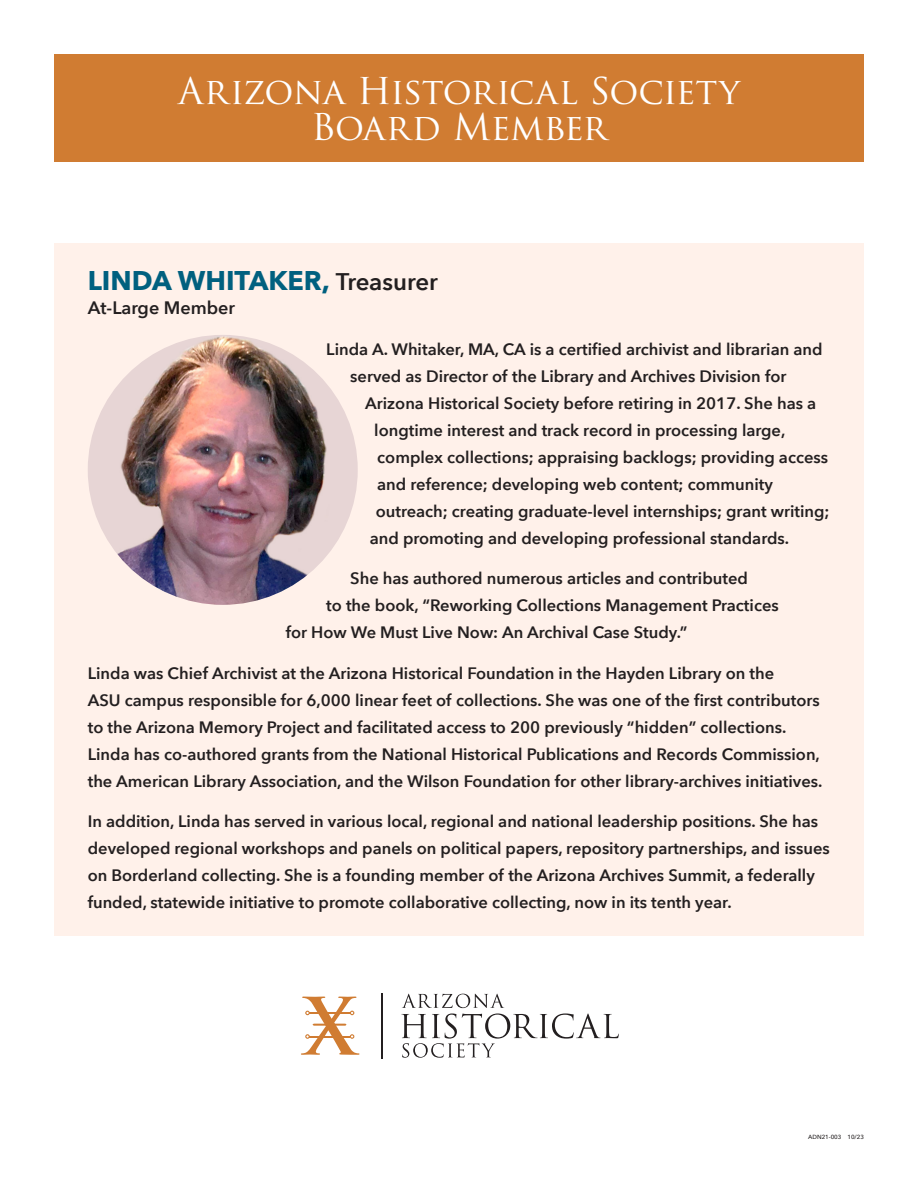
<style>
.page{position:relative;width:918px;height:1188px;background:#fff}
.page>*{position:absolute;margin:0;border:0;box-sizing:border-box;transform-origin:0 0}
.t1{font:36px/36px "Trajan Pro";letter-spacing:-.015em;color:#fff;text-align:center}
.name{font:700 27px "Avenir Next LT Pro";color:#00607f}
.name-2{font:600 18px "Avenir Next LT Pro";color:#231f20}
.text_demi{font:600 16.5px/27px "Avenir Next LT Pro";color:#231f20}
.t2{font:500 6px "Avenir Next LT Pro";color:#231f20}
.s1{font-weight:600;font-size:24px;color:#231f20}
</style>
<div class="page">
<div style="left:54px;top:54px;width:810px;height:108px;background:#d07c32"></div>
<svg style="left:402px;top:994px;width:102px;height:14px"></svg>
<svg style="left:401px;top:1014px;width:218px;height:44px"></svg>
<svg style="left:301px;top:997px;width:59px;height:58px"></svg>
<hr style="left:381px;top:993px;width:1px;height:65px;background:#231f20">
<div style="left:54px;top:243px;width:810px;height:692px;background:#fff1ea"></div>
<img style="left:88px;top:335px;width:270px;height:270px;border-radius:135px">
<h1 class="t1" style="left:178px;top:72px;width:563px">Arizona Historical Society<br>Board Member</h1>
<p class="name" style="left:88px;top:264px;width:352px">LINDA WHITAKER, <span class="s1">Treasurer</span></p>
<p class="name-2" style="left:88px;top:297px;width:149px">At-Large Member</p>
<p class="text_demi" style="left:326px;top:336px;width:498px">Linda A. Whitaker, MA, CA is a certified archivist and librarian and</p>
<p class="text_demi" style="left:350px;top:363px;width:438px">served as Director of the Library and Archives Division for</p>
<p class="text_demi" style="left:365px;top:390px;width:453px">Arizona Historical Society before retiring in 2017. She has a</p>
<p class="text_demi" style="left:374px;top:417px;width:413px">longtime interest and track record in processing large,</p>
<p class="text_demi" style="left:377px;top:444px;width:453px">complex collections; appraising backlogs; providing access</p>
<p class="text_demi" style="left:377px;top:471px;width:397px">and reference; developing web content; community</p>
<p class="text_demi" style="left:376px;top:498px;width:455px">outreach; creating graduate-level internships; grant writing;</p>
<p class="text_demi" style="left:370px;top:525px;width:421px">and promoting and developing professional standards.</p>
<p class="text_demi" style="left:350px;top:565px;width:399px">She has authored numerous articles and contributed</p>
<p class="text_demi" style="left:326px;top:592px;width:454px">to the book, “Reworking Collections Management Practices</p>
<p class="text_demi" style="left:286px;top:619px;width:403px">for How We Must Live Now: An Archival Case Study.”</p>
<p class="text_demi" style="left:88px;top:660px;width:736px">Linda was Chief Archivist at the Arizona Historical Foundation in the Hayden Library on the<br>ASU campus responsible for 6,000 linear feet of collections. She was one of the first contributors to the Arizona Memory Project and facilitated access to 200 previously “hidden” collections.<br>Linda has co-authored grants from the National Historical Publications and Records Commission, the American Library Association, and the Wilson Foundation for other library-archives initiatives.</p>
<p class="text_demi" style="left:88px;top:808px;width:744px">In addition, Linda has served in various local, regional and national leadership positions. She has developed regional workshops and panels on political papers, repository partnerships, and issues on Borderland collecting. She is a founding member of the Arizona Archives Summit, a federally funded, statewide initiative to promote collaborative collecting, now in its tenth year.</p>
<p class="t2" style="left:808px;top:1133px;width:57px">ADN21-003 10/23</p>
</div>
